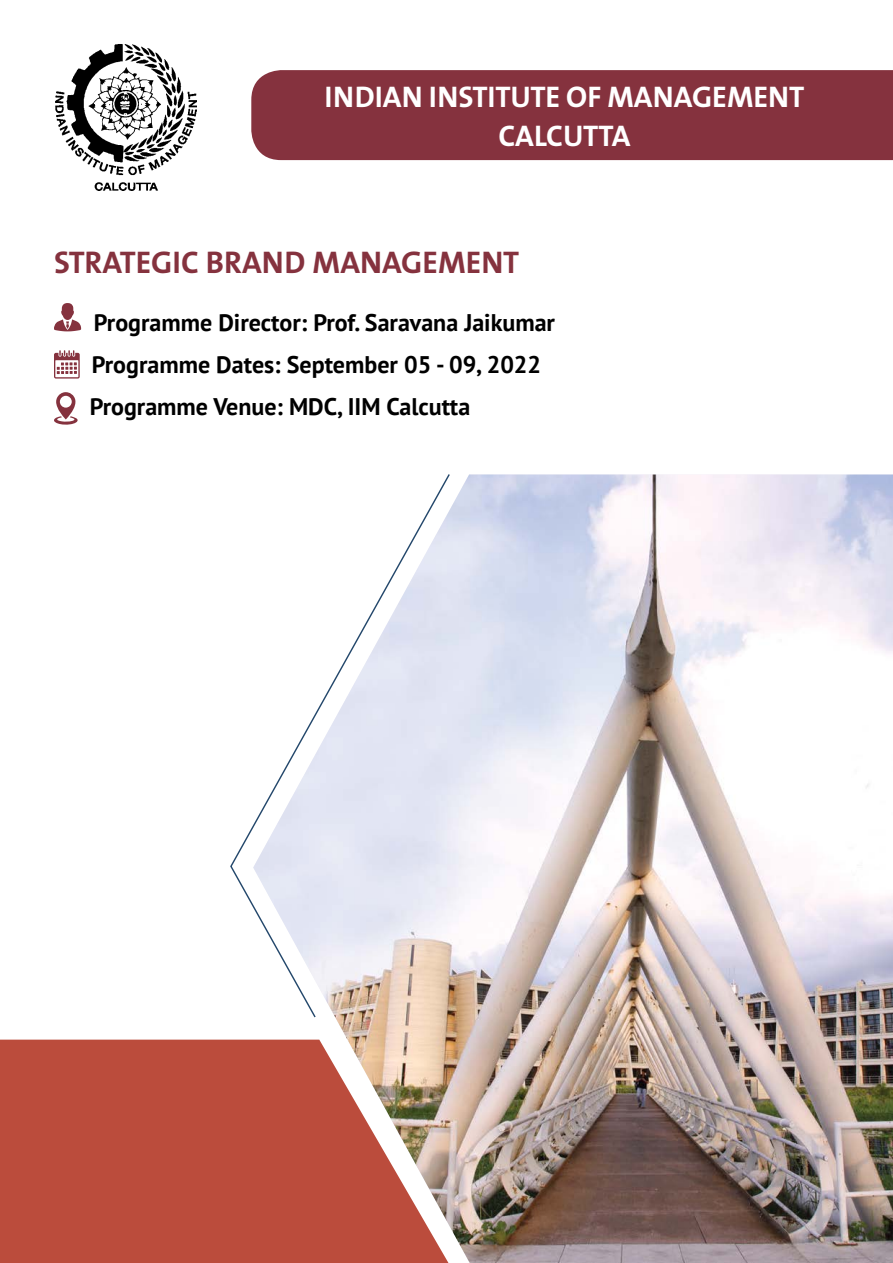
<style>
.page{position:relative;width:893px;height:1263px;background:#fff}
.page>*{position:absolute;margin:0;border:0;box-sizing:border-box;transform-origin:0 0}
.t1{font:700 31.5px "The Sans B7";color:#85323e}
.t2{font:700 30px/39px "The Sans B7";color:#fff;text-align:center}
.t3{font:700 24px/41.8px "PT Sans";color:#000}
</style>
<div class="page">
<div style="left:251px;top:70px;width:642px;height:90px;background:#85323e"></div>
<div style="left:0;top:1040px;width:253px;height:223px;background:#bb4c3c"></div>
<svg style="left:54px;top:303px;width:27px;height:28px"></svg>
<svg style="left:54px;top:350px;width:26px;height:29px"></svg>
<svg style="left:54px;top:392px;width:24px;height:33px"></svg>
<img style="left:55px;top:44px;width:142px;height:146px">
<img style="left:253px;top:474px;width:640px;height:789px">
<svg style="left:230px;top:474px;width:221px;height:545px"></svg>
<p class="t2" style="left:325px;top:78px;width:481px">INDIAN I NSTITUTE OF MANAGEMENT<br>CALCUTTA</p>
<h1 class="t1" style="left:54px;top:245px;width:467px">STRATEGIC BRAND MANAGEMENT</h1>
<p class="t3" style="left:90px;top:302px;width:467px">Programme Director: Prof. Saravana Jaikumar<br>Programme Dates: September 05 - 09, 2022<br>Programme Venue: MDC, IIM Calcutta</p>
</div>
